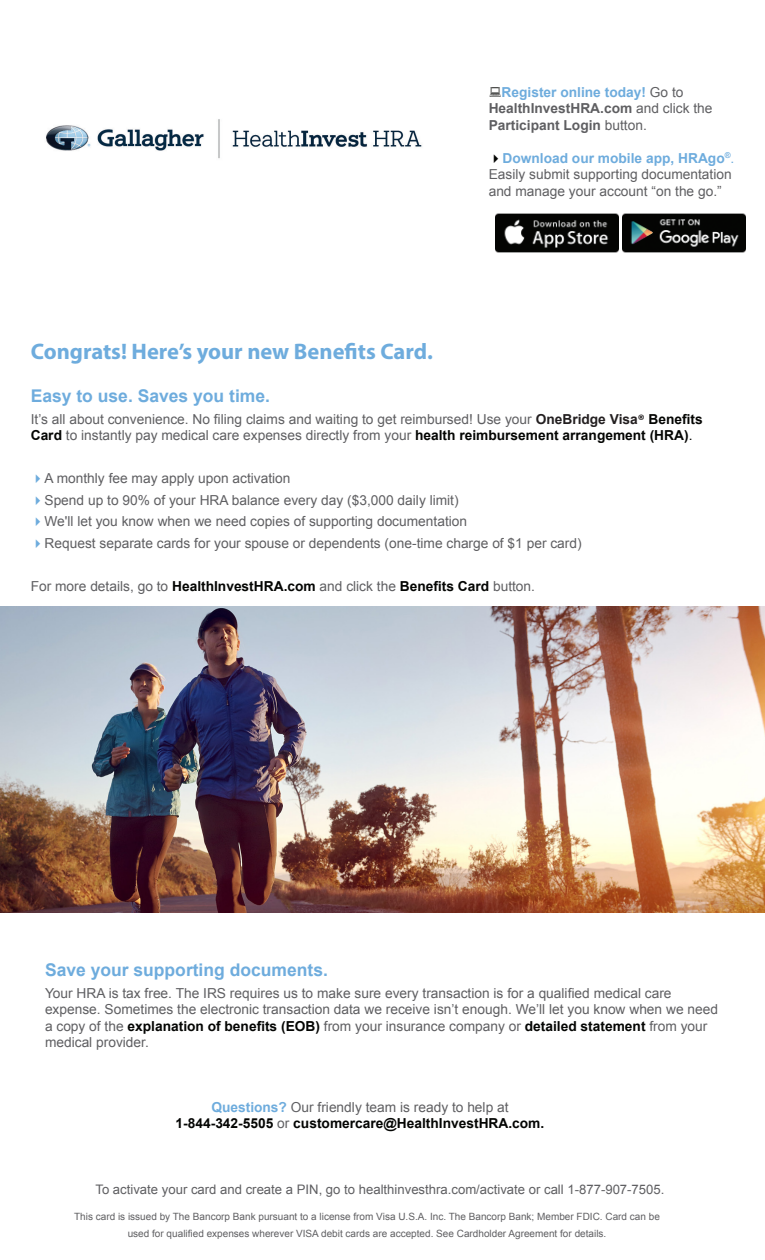
<style>
.page{position:relative;width:765px;height:1260px;background:#fff}
.page>*{position:absolute;margin:0;border:0;box-sizing:border-box;transform-origin:0 0}
.t1{font:700 22.5px "Myriad Pro";color:#6eacdd}
.t2{font:700 17.5px "Arial";color:#6eacdd}
.t3{font:13.75px/16.5px "Arial";color:#5f5f62}
.t4{font:700 13.75px/16.5px "Arial";color:#5f5f62}
.t5{font:700 13.75px "Arial";color:#040503}
.t6{font:13.12px "Arial";color:#5f5f62}
.t7{font:10px/17.5px "Arial";color:#5f5f62;text-align:center}
.s1{color:#6eacdd}
.s2{font-weight:400}
.s3{color:#040503}
.s4{font-weight:700;color:#6eacdd}
.s5{font-weight:700;color:#231f20}
.s6{font-family:"Calibri";font-weight:700;color:#231f20}
.s7{font-weight:700;color:#040503}
.s8{font-weight:400;color:#5f5f62}
</style>
<div class="page">
<img style="left:0;top:607px;width:765px;height:306px">
<img style="left:622px;top:213px;width:123px;height:40px">
<img style="left:495px;top:213px;width:123px;height:40px">
<img style="left:46px;top:119px;width:376px;height:40px">
<p class="t4" style="left:489px;top:84px;width:225px;text-indent:13px"><span class="s1">Register online today!</span> <span class="s2">Go to<br></span>HealthInvestHRA.com <span class="s2">and click the<br></span>Participant Login <span class="s2">button.</span></p>
<p class="t3" style="left:489px;top:150px;width:247px"><span class="s3">✔</span><span class="s4">Download our mobile app, HRAgo</span><sup>®</sup><span class="s1">.<br></span>Easily submit supporting documentation and manage your account “on the go.”</p>
<p class="t1" style="left:31px;top:337px;width:404px">Congrats! Here’s your new Benefits Card.</p>
<p class="t2" style="left:31px;top:384px;width:241px">Easy to use. Saves you time.</p>
<p class="t3" style="left:31px;top:411px;width:674px">It’s all about convenience. No filing claims and waiting to get reimbursed! Use your <span class="s5">OneBridge Visa</span><span class="s6">®</span> <span class="s7">Benefits<br>Card</span> to instantly pay medical care expenses directly from your <span class="s7">health reimbursement arrangement (HRA)</span><span class="s3">.</span></p>
<p class="t3" style="left:31px;top:470px;width:261px"><span class="s1">✔</span>A monthly fee may apply upon activation</p>
<p class="t3" style="left:31px;top:492px;width:429px"><span class="s1">✔</span>Spend up to 90% of your HRA balance every day ($3,000 daily limit)</p>
<p class="t3" style="left:31px;top:513px;width:438px"><span class="s1">✔</span>We'll let you know when we need copies of supporting documentation</p>
<p class="t3" style="left:31px;top:535px;width:553px"><span class="s1">✔</span>Request separate cards for your spouse or dependents (one-time charge of $1 per card)</p>
<p class="t3" style="left:31px;top:578px;width:506px">For more details, go to <span class="s7">HealthInvestHRA.com</span> and click the <span class="s7">Benefits Card</span> button.</p>
<p class="t2" style="left:45px;top:958px;width:284px">Save your supporting documents.</p>
<p class="t3" style="left:45px;top:985px;width:675px">Your HRA is tax free. The IRS requires us to make sure every transaction is for a qualified medical care expense. Sometimes the electronic transaction data we receive isn’t enough. We’ll let you know when we need a copy of the <span class="s7">explanation of benefits (EOB)</span> from your insurance company or <span class="s7">detailed statement</span> from your medical provider.</p>
<p class="t3" style="left:211px;top:1099px;width:299px"><span class="s4">Questions?</span> Our friendly team is ready to help at</p>
<p class="t5" style="left:176px;top:1114px;width:370px">1-844-342-5505 <span class="s8">or</span> customercare@HealthInvestHRA.com.</p>
<p class="t6" style="left:95px;top:1181px;width:571px">To activate your card and create a PIN, go to healthinvesthra.com/activate or call 1-877-907-7505.</p>
<p class="t7" style="left:74px;top:1208px;width:587px">This card is issued by The Bancorp Bank pursuant to a license from Visa U.S.A. Inc. The Bancorp Bank; Member FDIC. Card can be used for qualified expenses wherever VISA debit cards are accepted. See Cardholder Agreement for details.</p>
</div>
